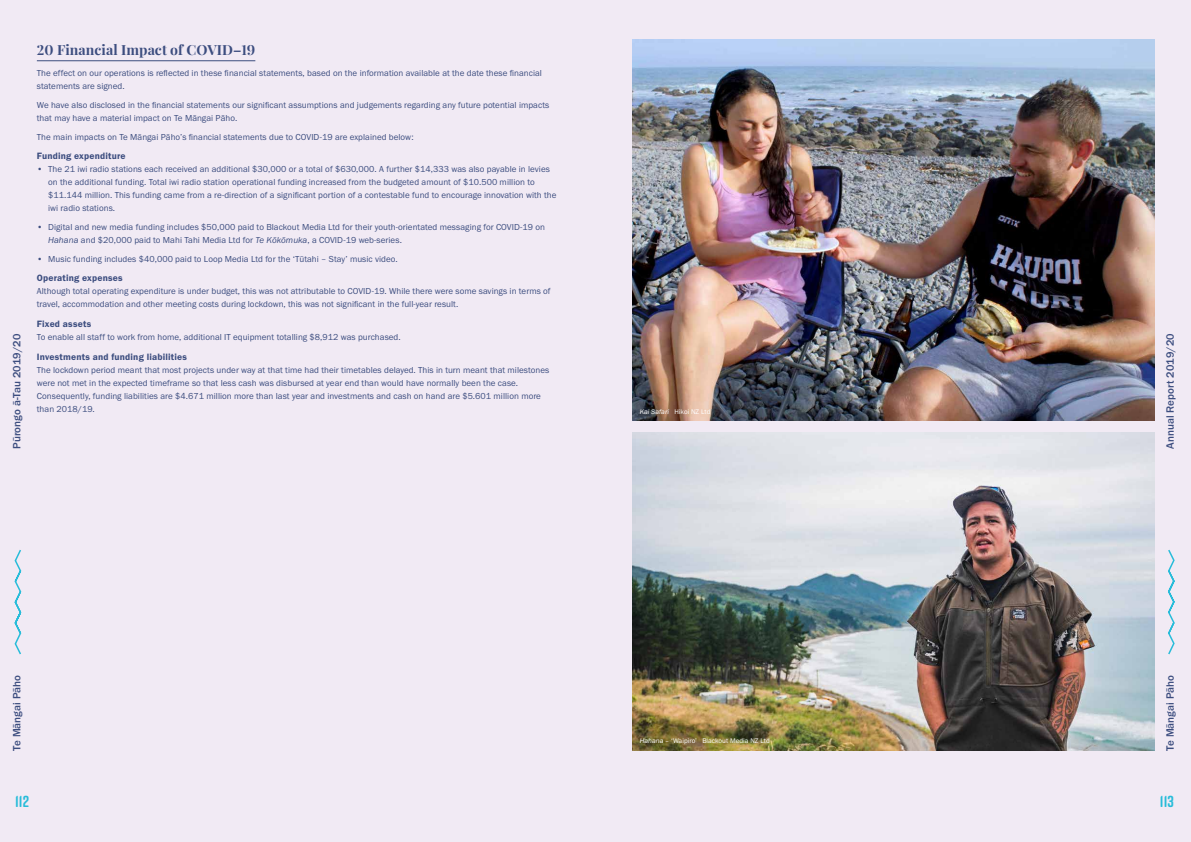
<style>
.page{position:relative;width:1191px;height:842px;background:#f1eaf4}
.page>*{position:absolute;margin:0;border:0;box-sizing:border-box;transform-origin:0 0}
.t1{font:700 16px "Rift Soft";letter-spacing:.005em;color:#28bcd9}
.t2{font:700 14px "Playfair Display";letter-spacing:.005em;color:#3c4d7f}
.t3{font:500 11px "Franklin Gothic URW";letter-spacing:.005em;color:#3c4d7f}
.t4{font:9.5px "Franklin Gothic URW Dem";letter-spacing:.02em;color:#3c4d7f}
.t5{font:9px/13px "Franklin Gothic URW Boo";letter-spacing:.005em;color:#3c4d7f}
.t6{font:7px "Franklin Gothic URW Boo";letter-spacing:.005em;color:#fff}
.s1{font-family:"Franklin Gothic URW Boo Ita"}
</style>
<div class="page">
<svg style="left:1168px;top:549px;width:7px;height:106px"></svg>
<svg style="left:14px;top:549px;width:8px;height:106px"></svg>
<hr style="left:37px;top:61px;width:218px;height:1px;background:#3c4d7f">
<img style="left:632px;top:40px;width:522px;height:381px">
<img style="left:632px;top:433px;width:522px;height:318px">
<h2 class="t2" style="left:37px;top:39px;width:220px">20 Financial Impact of COVID–19</h2>
<p class="t5" style="left:37px;top:67px;width:507px">The effect on our operations is reflected in these financial statements, based on the information available at the date these financial statements are signed.</p>
<p class="t5" style="left:37px;top:98px;width:514px">We have also disclosed in the financial statements our significant assumptions and judgements regarding any future potential impacts that may have a material impact on Te Māngai Pāho.</p>
<p class="t5" style="left:37px;top:130px;width:378px">The main impacts on Te Māngai Pāho’s financial statements due to COVID-19 are explained below:</p>
<p class="t4" style="left:37px;top:150px;width:90px">Funding expenditure</p>
<p class="t5" style="left:48px;top:163px;width:510px;text-indent:-11px">• The 21 iwi radio stations each received an additional $30,000 or a total of $630,000. A further $14,333 was also payable in levies on the additional funding. Total iwi radio station operational funding increased from the budgeted amount of $10.500 million to $11.144 million. This funding came from a re-direction of a significant portion of a contestable fund to encourage innovation with the iwi radio stations.</p>
<p class="t5" style="left:48px;top:220px;width:498px;text-indent:-11px">• Digital and new media funding includes $50,000 paid to Blackout Media Ltd for their youth-orientated messaging for COVID-19 on<br><span class="s1">Hahana</span> and $20,000 paid to Mahi Tahi Media Ltd for <span class="s1">Te Kōkōmuka</span>, a COVID-19 web-series.</p>
<p class="t5" style="left:37px;top:252px;width:362px">• Music funding includes $40,000 paid to Loop Media Ltd for the ‘Tūtahi – Stay’ music video.</p>
<p class="t4" style="left:37px;top:272px;width:87px">Operating expenses</p>
<p class="t5" style="left:37px;top:285px;width:515px">Although total operating expenditure is under budget, this was not attributable to COVID-19. While there were some savings in terms of travel, accommodation and other meeting costs during lockdown, this was not significant in the full-year result.</p>
<p class="t4" style="left:37px;top:318px;width:56px">Fixed assets</p>
<p class="t5" style="left:37px;top:330px;width:365px">To enable all staff to work from home, additional IT equipment totalling $8,912 was purchased.</p>
<p class="t4" style="left:37px;top:351px;width:152px">Investments and funding liabilities</p>
<p class="t5" style="left:37px;top:363px;width:514px">The lockdown period meant that most projects under way at that time had their timetables delayed. This in turn meant that milestones were not met in the expected timeframe so that less cash was disbursed at year end than would have normally been the case.<br>Consequently, funding liabilities are $4.671 million more than last year and investments and cash on hand are $5.601 million more than 2018/19.</p>
<p class="t3" style="left:10px;top:449px;width:116px;rotate:-90deg">Pūrongo ā-Tau 2019/20</p>
<p class="t3" style="left:1163px;top:449px;width:117px;rotate:-90deg">Annual Report 2019/20</p>
<p class="t6" style="left:640px;top:407px;width:72px"><span class="s1">Kai Safari</span> Hikoi NZ Ltd</p>
<p class="t3" style="left:10px;top:751px;width:78px;rotate:-90deg">Te Māngai Pāho</p>
<h1 class="t1" style="left:15px;top:790px;width:16px">112</h1>
<p class="t6" style="left:640px;top:736px;width:131px"><span class="s1">Hahana</span> – ‘Waipiro’ Blackout Media NZ Ltd</p>
<p class="t3" style="left:1163px;top:751px;width:78px;rotate:-90deg">Te Māngai Pāho</p>
<h1 class="t1" style="left:1159px;top:790px;width:16px">113</h1>
</div>
